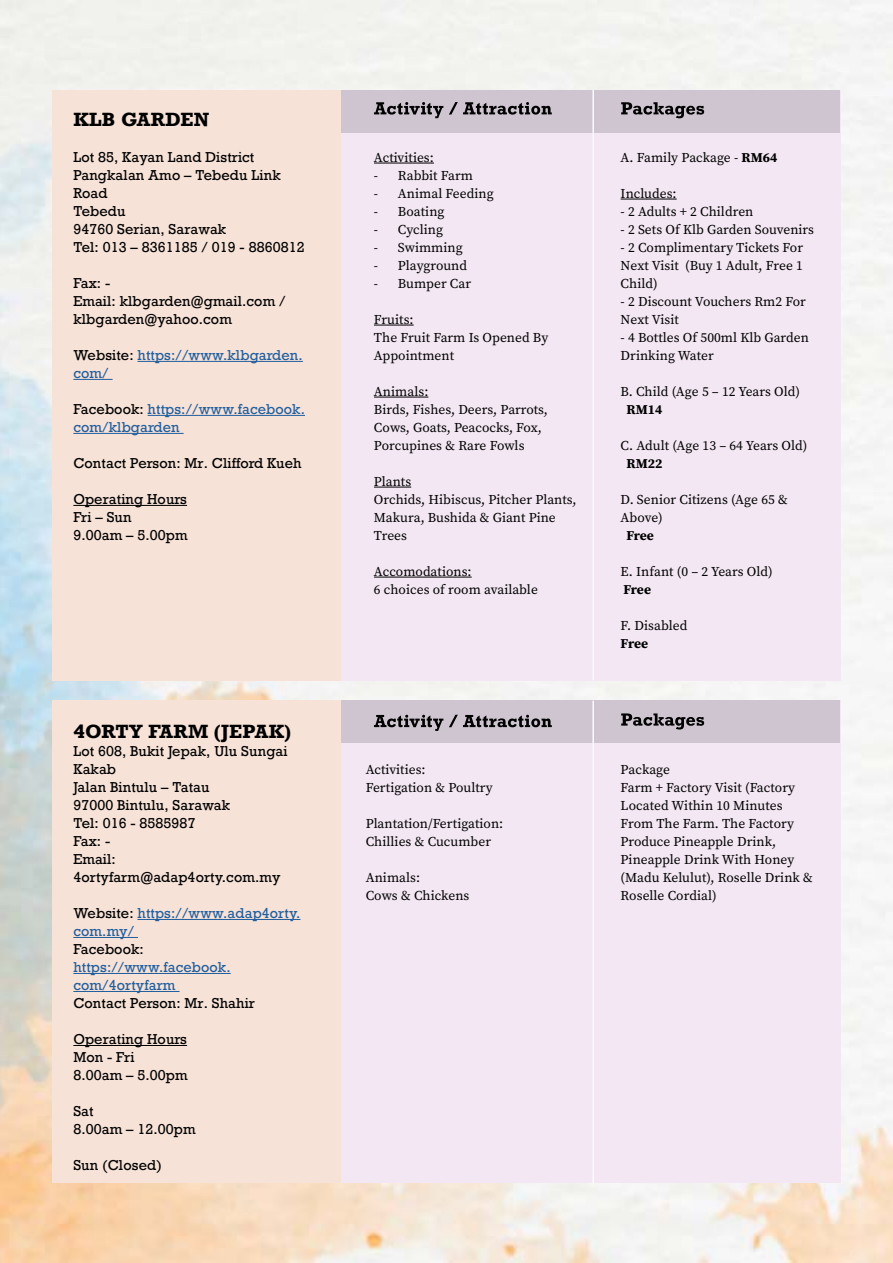
<style>
.page{position:relative;width:893px;height:1263px;background:#fff}
.page>*{position:absolute;margin:0;border:0;box-sizing:border-box;transform-origin:0 0}
.t1{font:700 18px "Rockwell";letter-spacing:.02em;color:#000}
.t2{font:13.5px/18px "Source Serif Pro";letter-spacing:.005em;color:#000}
.t3{font:13.5px/18px "Rockwell";letter-spacing:.005em;color:#000}
.t4{font:13.5px/18px "Rockwell";letter-spacing:.005em;color:#215e9e}
.t5{font:700 13.5px "Source Serif Pro";color:#000}
.s1{color:#000}
.s2{font-weight:700}
</style>
<div class="page">
<img style="left:0;top:0;width:893px;height:1263px">
<div style="left:339px;top:90px;width:502px;height:590px;background:#f2e7f2"></div>
<div style="left:339px;top:701px;width:502px;height:482px;background:#f2e7f2"></div>
<div style="left:338px;top:90px;width:502px;height:42px;background:#cec5d0"></div>
<div style="left:338px;top:701px;width:502px;height:42px;background:#cec5d0"></div>
<div style="left:52px;top:90px;width:288px;height:590px;background:#f6e2d7"></div>
<div style="left:52px;top:701px;width:288px;height:482px;background:#f6e2d7"></div>
<svg style="left:374px;top:102px;width:178px;height:16px"></svg>
<svg style="left:374px;top:715px;width:178px;height:16px"></svg>
<svg style="left:621px;top:102px;width:83px;height:16px"></svg>
<svg style="left:621px;top:713px;width:83px;height:16px"></svg>
<hr style="left:374px;top:163px;width:60px;height:1px;background:#000">
<hr style="left:374px;top:325px;width:40px;height:1px;background:#000">
<hr style="left:374px;top:397px;width:54px;height:1px;background:#000">
<hr style="left:374px;top:487px;width:37px;height:1px;background:#000">
<hr style="left:374px;top:577px;width:98px;height:1px;background:#000">
<hr style="left:621px;top:199px;width:56px;height:1px;background:#000">
<hr style="left:138px;top:361px;width:165px;height:1px;background:#215e9e">
<hr style="left:73px;top:379px;width:40px;height:1px;background:#215e9e">
<hr style="left:148px;top:415px;width:157px;height:1px;background:#215e9e">
<hr style="left:73px;top:433px;width:111px;height:1px;background:#215e9e">
<hr style="left:73px;top:505px;width:114px;height:1px;background:#000">
<hr style="left:138px;top:919px;width:162px;height:1px;background:#215e9e">
<hr style="left:73px;top:937px;width:65px;height:1px;background:#215e9e">
<hr style="left:73px;top:973px;width:158px;height:1px;background:#215e9e">
<hr style="left:73px;top:991px;width:107px;height:1px;background:#215e9e">
<hr style="left:73px;top:1045px;width:114px;height:1px;background:#000">
<hr style="left:592px;top:90px;width:2px;height:590px;background:#f7fcfe">
<hr style="left:592px;top:701px;width:2px;height:482px;background:#f7fcfe">
<h1 class="t1" style="left:73px;top:108px;width:138px">KLB GARDEN</h1>
<p class="t3" style="left:73px;top:148px;width:233px">Lot 85, Kayan Land District<br>Pangkalan Amo – Tebedu Link<br>Road<br>Tebedu<br>94760 Serian, Sarawak<br>Tel: 013 – 8361185 / 019 - 8860812</p>
<p class="t3" style="left:73px;top:274px;width:214px">Fax: -<br>Email: klbgarden@gmail.com / klbgarden@yahoo.com</p>
<p class="t4" style="left:73px;top:346px;width:231px"><span class="s1">Website:</span> https://www.klbgarden. com/</p>
<p class="t4" style="left:73px;top:400px;width:233px"><span class="s1">Facebook:</span> https://www.facebook. com/klbgarden</p>
<p class="t3" style="left:73px;top:454px;width:230px">Contact Person: Mr. Clifford Kueh</p>
<p class="t3" style="left:73px;top:490px;width:116px">Operating Hours<br>Fri – Sun<br>9.00am – 5.00pm</p>
<h1 class="t1" style="left:73px;top:720px;width:219px">4ORTY FARM (JEPAK)</h1>
<p class="t3" style="left:73px;top:742px;width:216px">Lot 608, Bukit Jepak, Ulu Sungai<br>Kakab<br>Jalan Bintulu – Tatau<br>97000 Bintulu, Sarawak<br>Tel: 016 - 8585987<br>Fax: -<br>Email:<br>4ortyfarm@adap4orty.com.my</p>
<p class="t4" style="left:73px;top:904px;width:229px"><span class="s1">Website:</span> https://www.adap4orty. com.my/</p>
<p class="t3" style="left:73px;top:940px;width:72px">Facebook:</p>
<p class="t4" style="left:73px;top:958px;width:159px">https://www.facebook. com/4ortyfarm</p>
<p class="t3" style="left:73px;top:994px;width:183px">Contact Person: Mr. Shahir</p>
<p class="t3" style="left:73px;top:1030px;width:116px">Operating Hours<br>Mon - Fri<br>8.00am – 5.00pm</p>
<p class="t3" style="left:73px;top:1102px;width:124px">Sat<br>8.00am – 12.00pm</p>
<p class="t3" style="left:73px;top:1156px;width:90px">Sun (Closed)</p>
<p class="t2" style="left:374px;top:148px;width:61px">Activities:</p>
<p class="t2" style="left:374px;top:166px;width:101px">- Rabbit Farm</p>
<p class="t2" style="left:374px;top:184px;width:121px">- Animal Feeding</p>
<p class="t2" style="left:374px;top:202px;width:72px">- Boating</p>
<p class="t2" style="left:374px;top:220px;width:71px">- Cycling</p>
<p class="t2" style="left:374px;top:238px;width:90px">- Swimming</p>
<p class="t2" style="left:374px;top:256px;width:95px">- Playground</p>
<p class="t2" style="left:374px;top:274px;width:99px">- Bumper Car</p>
<p class="t2" style="left:374px;top:310px;width:176px">Fruits:<br>The Fruit Farm Is Opened By<br>Appointment</p>
<p class="t2" style="left:374px;top:382px;width:176px">Animals:<br>Birds, Fishes, Deers, Parrots,<br>Cows, Goats, Peacocks, Fox,<br>Porcupines &amp; Rare Fowls</p>
<p class="t2" style="left:374px;top:472px;width:204px">Plants<br>Orchids, Hibiscus, Pitcher Plants,<br>Makura, Bushida &amp; Giant Pine<br>Trees</p>
<p class="t2" style="left:374px;top:562px;width:165px">Accomodations:<br>6 choices of room available</p>
<p class="t2" style="left:621px;top:148px;width:158px">A. Family Package - <span class="s2">RM64</span></p>
<p class="t2" style="left:621px;top:185px;width:58px">Includes:</p>
<p class="t2" style="left:621px;top:202px;width:134px">- 2 Adults + 2 Children</p>
<p class="t2" style="left:621px;top:220px;width:195px">- 2 Sets Of Klb Garden Souvenirs</p>
<p class="t2" style="left:621px;top:238px;width:184px;text-align:justify">- 2 Complimentary Tickets For Next Visit (Buy 1 Adult, Free 1<br>Child)</p>
<p class="t2" style="left:621px;top:292px;width:187px">- 2 Discount Vouchers Rm2 For<br>Next Visit</p>
<p class="t2" style="left:621px;top:328px;width:190px">- 4 Bottles Of 500ml Klb Garden<br>Drinking Water</p>
<p class="t2" style="left:621px;top:382px;width:181px">B. Child (Age 5 – 12 Years Old)</p>
<p class="t5" style="left:626px;top:400px;width:38px">RM14</p>
<p class="t2" style="left:621px;top:436px;width:188px">C. Adult (Age 13 – 64 Years Old)</p>
<p class="t5" style="left:626px;top:454px;width:38px">RM22</p>
<p class="t2" style="left:621px;top:490px;width:169px">D. Senior Citizens (Age 65 &amp;<br>Above)</p>
<p class="t5" style="left:626px;top:526px;width:29px">Free</p>
<p class="t2" style="left:621px;top:562px;width:154px">E. Infant (0 – 2 Years Old)</p>
<p class="t5" style="left:623px;top:580px;width:29px">Free</p>
<p class="t2" style="left:621px;top:616px;width:68px">F. Disabled</p>
<p class="t5" style="left:621px;top:634px;width:29px">Free</p>
<p class="t2" style="left:366px;top:760px;width:128px">Activities:<br>Fertigation &amp; Poultry</p>
<p class="t2" style="left:366px;top:814px;width:139px">Plantation/Fertigation:<br>Chillies &amp; Cucumber</p>
<p class="t2" style="left:366px;top:868px;width:105px">Animals:<br>Cows &amp; Chickens</p>
<p class="t2" style="left:621px;top:760px;width:194px">Package<br>Farm + Factory Visit (Factory<br>Located Within 10 Minutes<br>From The Farm. The Factory<br>Produce Pineapple Drink,<br>Pineapple Drink With Honey (Madu Kelulut), Roselle Drink &amp;<br>Roselle Cordial)</p>
</div>
